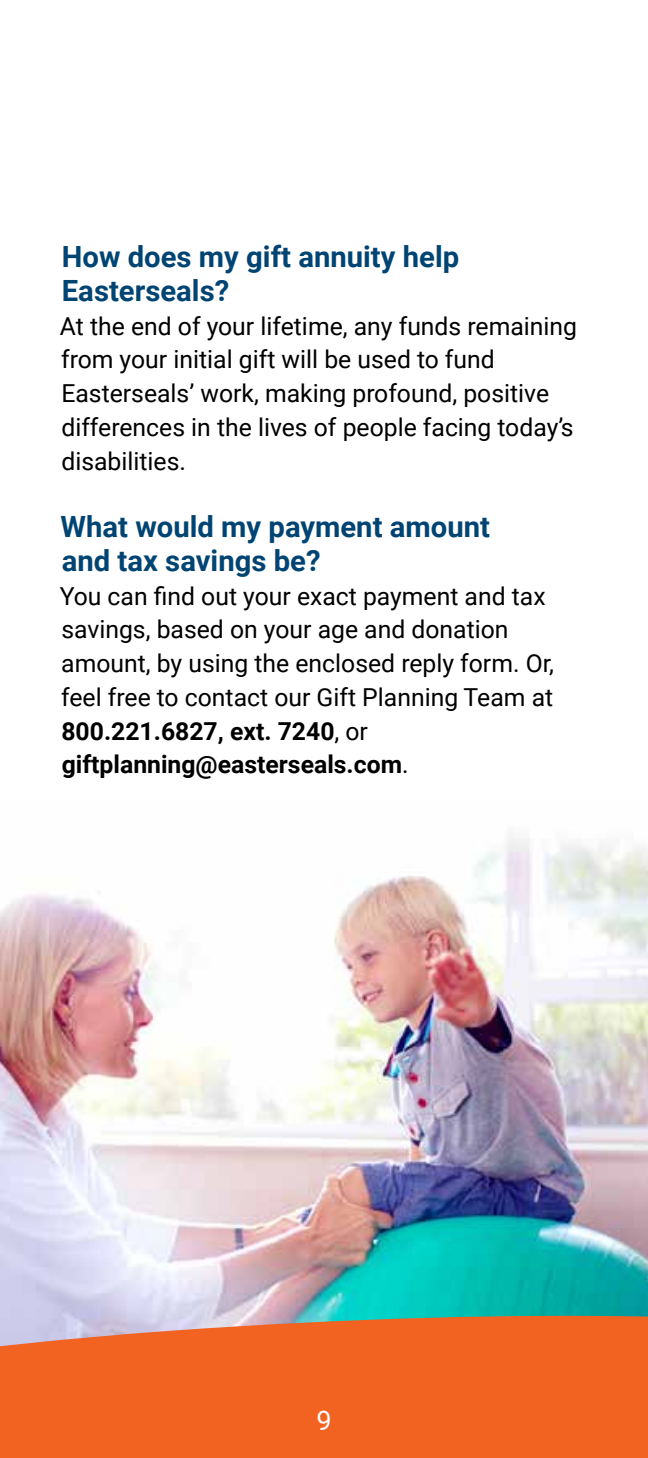
<style>
.page{position:relative;width:648px;height:1458px;background:#fff}
.page>*{position:absolute;margin:0;border:0;box-sizing:border-box;transform-origin:0 0}
.t1{font:700 29.25px/33.8px "Roboto";color:#004473}
.t2{font:27px "Roboto";color:#fff}
.t3{font:24.75px/33.8px "Roboto";color:#000}
.s1{font-weight:700}
</style>
<div class="page">
<img style="left:0;top:837px;width:648px;height:479px">
<div style="left:0;top:1316px;width:648px;height:142px;background:#f26322"></div>
<p class="t1" style="left:62px;top:239px;width:399px">How does my gift annuity help<br>Easterseals?</p>
<p class="t3" style="left:60px;top:308px;width:519px">At the end of your lifetime, any funds remaining from your initial gift will be used to fund Easterseals’ work, making profound, positive differences in the lives of people facing today’s disabilities.</p>
<p class="t1" style="left:61px;top:509px;width:431px">What would my payment amount and tax savings be?</p>
<p class="t3" style="left:60px;top:578px;width:496px">You can find out your exact payment and tax savings, based on your age and donation amount, by using the enclosed reply form. Or, feel free to contact our Gift Planning Team at <span class="s1">800.221.6827, ext. 7240</span>, or <span class="s1">giftplanning@easterseals.com</span>.</p>
<p class="t2" style="left:316px;top:1401px;width:17px">9</p>
</div>
